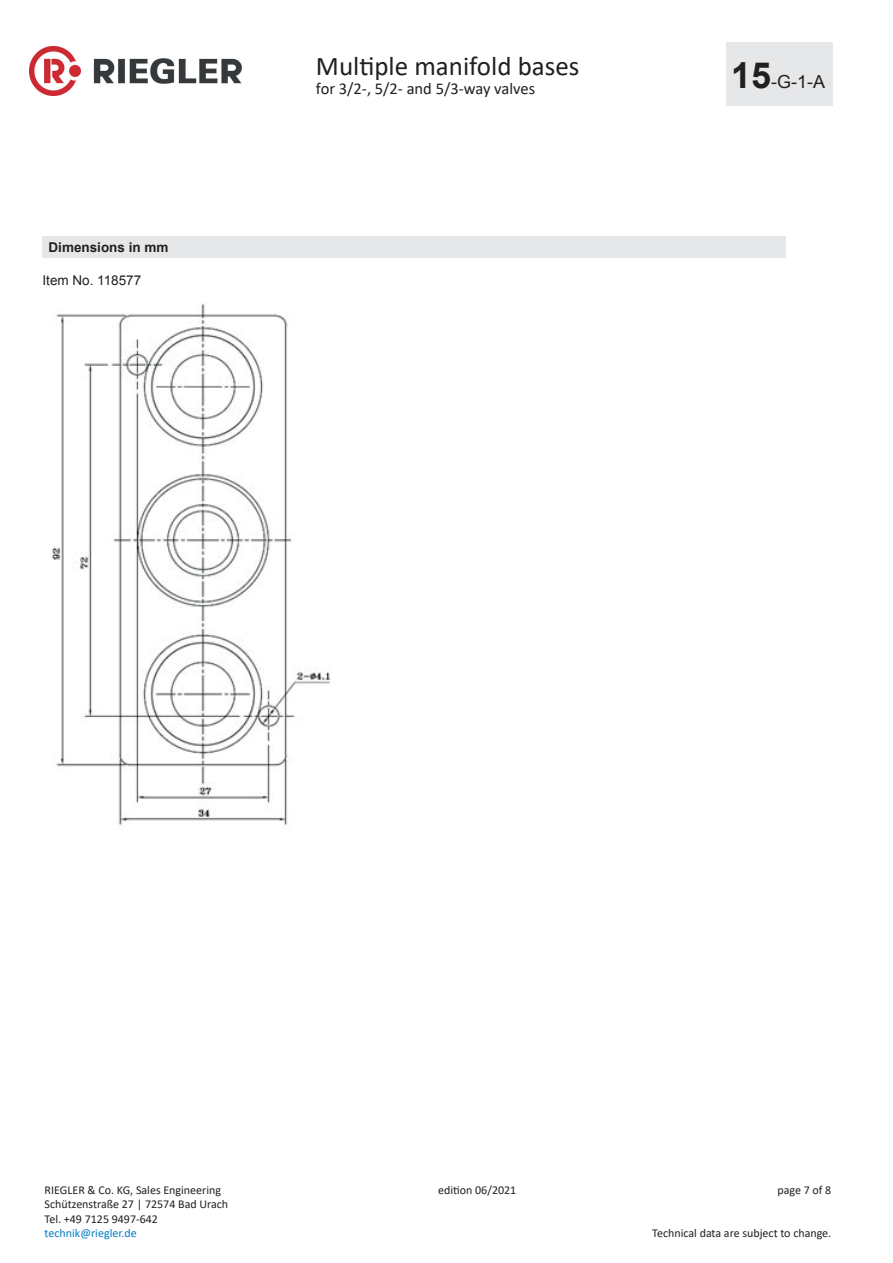
<style>
.page{position:relative;width:893px;height:1263px;background:#fff}
.page>*{position:absolute;margin:0;border:0;box-sizing:border-box;transform-origin:0 0}
.t1{font:27px "Calibri";color:#231f20}
.t2{font:18px "Arial";color:#231f20}
.t3{font:16.5px "Calibri";color:#231f20}
.t4{font:700 13.5px "Arial";color:#231f20}
.t5{font:13.5px "Arial";color:#231f20}
.t6{font:12px/14.4px "Calibri";color:#231f20}
.t7{font:12px "Calibri";color:#007ec5}
.s1{font-weight:700;font-size:36px}
</style>
<div class="page">
<div style="left:727px;top:43px;width:106px;height:63px;background:#e6e7e9"></div>
<img style="left:29px;top:47px;width:212px;height:48px">
<div style="left:43px;top:236px;width:743px;height:22px;background:#e6e7e9"></div>
<img style="left:52px;top:303px;width:279px;height:523px">
<p class="t4" style="left:49px;top:239px;width:122px">Dimensions in mm</p>
<p class="t5" style="left:43px;top:271px;width:100px">Item No. 118577</p>
<h1 class="t1" style="left:316px;top:47px;width:265px">Multiple manifold bases</h1>
<h3 class="t3" style="left:316px;top:78px;width:221px">for 3/2-, 5/2- and 5/3-way valves</h3>
<h2 class="t2" style="left:731px;top:69px;width:96px"><span class="s1">15</span>-G-1-A</h2>
<p class="t6" style="left:45px;top:1182px;width:185px">RIEGLER &amp; Co. KG, Sales Engineering<br>Schützenstraße 27 | 72574 Bad Urach<br>Tel. +49 7125 9497-642</p>
<p class="t7" style="left:45px;top:1224px;width:94px">technik@riegler.de</p>
<p class="t6" style="left:438px;top:1182px;width:80px">edition 06/2021</p>
<p class="t6" style="left:777px;top:1182px;width:55px">page 7 of 8</p>
<p class="t6" style="left:652px;top:1225px;width:180px">Technical data are subject to change.</p>
</div>
